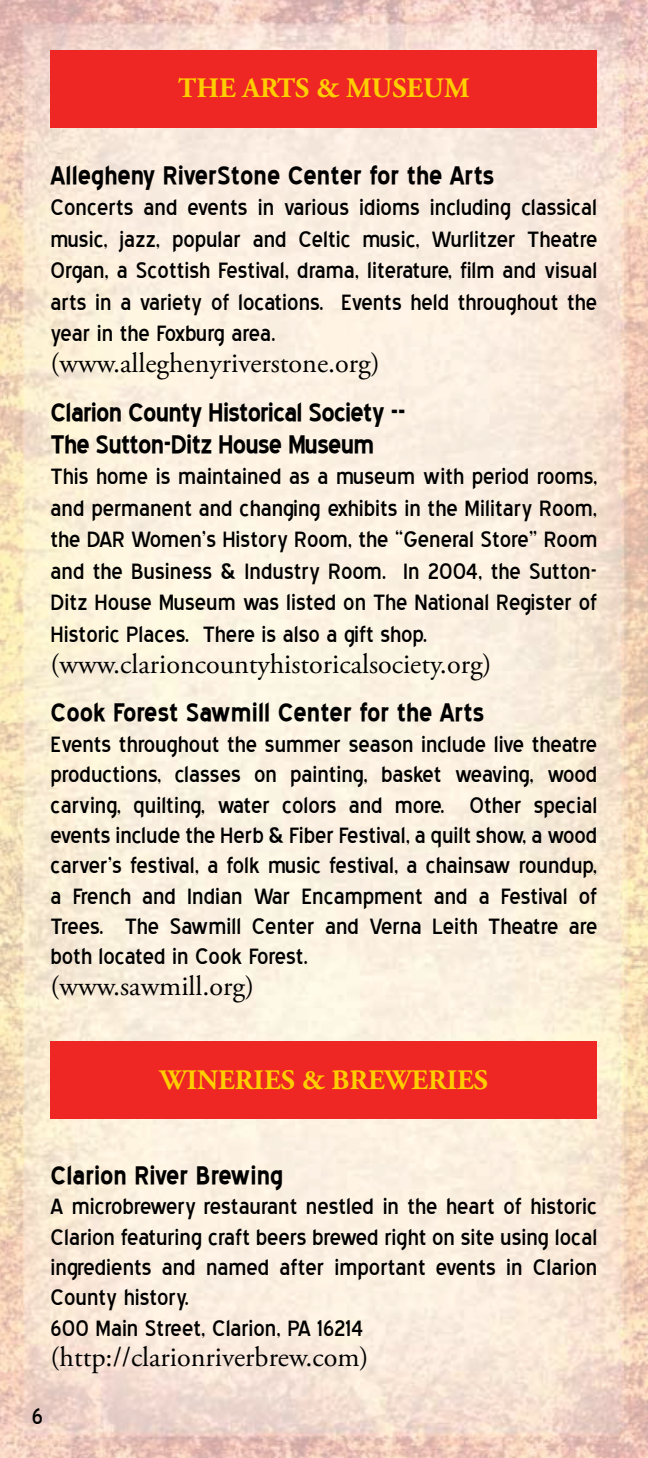
<style>
.page{position:relative;width:648px;height:1458px;background:#fff}
.page>*{position:absolute;margin:0;border:0;box-sizing:border-box;transform-origin:0 0}
.t1{font:700 31.5px/31.5px "Blue Highway";letter-spacing:-.01em;color:#000}
.t2{font:28.12px/30.4px "Blue Highway";color:#000;text-align:justify}
.t3{font:28.12px "Adobe Garamond Pro";color:#000}
.t4{font:700 28.12px "Adobe Garamond Pro";color:#ffce01}
</style>
<div class="page">
<img style="left:0;top:0;width:648px;height:1458px">
<div style="left:51px;top:51px;width:546px;height:77px;background:#ee2624"></div>
<div style="left:51px;top:1042px;width:546px;height:77px;background:#ee2624"></div>
<p class="t4" style="left:178px;top:72px;width:293px">THE ARTS &amp; MUSEUM</p>
<p class="t1" style="left:51px;top:160px;width:445px">Allegheny RiverStone Center for the Arts</p>
<p class="t2" style="left:51px;top:192px;width:548px;line-height:31.5px">Concerts and events in various idioms including classical music, jazz, popular and Celtic music, Wurlitzer Theatre Organ, a Scottish Festival, drama, literature, film and visual arts in a variety of locations. Events held throughout the year in the Foxburg area.</p>
<p class="t3" style="left:51px;top:346px;width:331px">(www.alleghenyriverstone.org)</p>
<p class="t1" style="left:51px;top:397px;width:357px">Clarion County Historical Society --<br>The Sutton-Ditz House Museum</p>
<p class="t2" style="left:51px;top:461px;width:548px;line-height:31.5px">This home is maintained as a museum with period rooms, and permanent and changing exhibits in the Military Room, the DAR Women’s History Room, the “General Store” Room and the Business &amp; Industry Room. In 2004, the Sutton-Ditz House Museum was listed on The National Register of Historic Places. There is also a gift shop.</p>
<p class="t3" style="left:51px;top:647px;width:442px">(www.clarioncountyhistoricalsociety.org)</p>
<p class="t1" style="left:51px;top:697px;width:435px">Cook Forest Sawmill Center for the Arts</p>
<p class="t2" style="left:51px;top:729px;width:548px">Events throughout the summer season include live theatre productions, classes on painting, basket weaving, wood carving, quilting, water colors and more. Other special events include the Herb &amp; Fiber Festival, a quilt show, a wood carver’s festival, a folk music festival, a chainsaw roundup, a French and Indian War Encampment and a Festival of Trees. The Sawmill Center and Verna Leith Theatre are both located in Cook Forest.</p>
<p class="t3" style="left:51px;top:969px;width:205px">(www.sawmill.org)</p>
<p class="t4" style="left:160px;top:1064px;width:330px">WINERIES &amp; BREWERIES</p>
<p class="t1" style="left:51px;top:1160px;width:234px">Clarion River Brewing</p>
<p class="t2" style="left:51px;top:1192px;width:548px;text-align:left">A microbrewery restaurant nestled in the heart of historic Clarion featuring craft beers brewed right on site using local ingredients and named after important events in Clarion County history.<br>600 Main Street, Clarion, PA 16214</p>
<p class="t3" style="left:51px;top:1340px;width:319px">(http://clarionriverbrew.com)</p>
<p class="t2" style="left:32px;top:1401px;width:13px">6</p>
</div>
